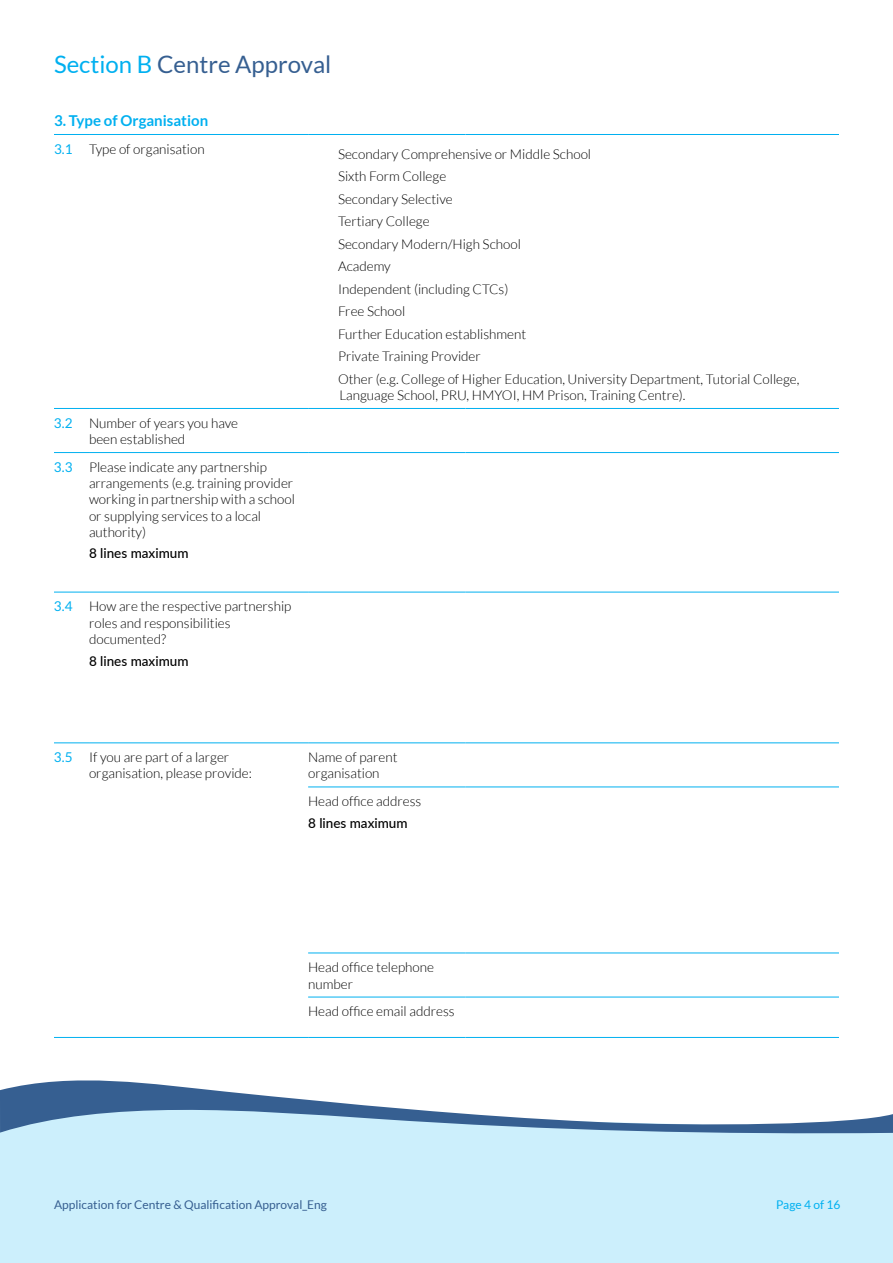
<style>
.page{position:relative;width:893px;height:1263px;background:#fff}
.page>*{position:absolute;margin:0;border:0;box-sizing:border-box;transform-origin:0 0}
.t1{font:24px "Lato";color:#365f91}
.t2{font:700 15px "Lato";color:#00b0f0}
.t3{font:300 13.5px/22.5px "Lato";color:#000}
.t4{font:500 13.5px "Lato";color:#000}
.t5{font:12px "Lato";color:#365f91}
.t6{font:12px "Lato";color:#00b0f0}
.s1{color:#00b0f0}
.s2{font-weight:400;color:#00b0f0}
</style>
<div class="page">
<div style="left:0;top:1135px;width:893px;height:128px;background:#cceffc"></div>
<svg style="left:0;top:1080px;width:893px;height:55px"></svg>
<hr style="left:54px;top:408px;width:35px;height:1px;background:#00b0f0">
<hr style="left:89px;top:408px;width:219px;height:1px;background:#00b0f0">
<hr style="left:308px;top:408px;width:157px;height:1px;background:#00b0f0">
<hr style="left:465px;top:408px;width:374px;height:1px;background:#00b0f0">
<hr style="left:54px;top:452px;width:35px;height:1px;background:#00b0f0">
<hr style="left:89px;top:452px;width:219px;height:1px;background:#00b0f0">
<hr style="left:308px;top:452px;width:157px;height:1px;background:#00b0f0">
<hr style="left:465px;top:452px;width:374px;height:1px;background:#00b0f0">
<hr style="left:54px;top:592px;width:35px;height:1px;background:#00b0f0">
<hr style="left:89px;top:592px;width:219px;height:1px;background:#00b0f0">
<hr style="left:308px;top:592px;width:157px;height:1px;background:#00b0f0">
<hr style="left:465px;top:592px;width:374px;height:1px;background:#00b0f0">
<hr style="left:54px;top:742px;width:35px;height:1px;background:#00b0f0">
<hr style="left:89px;top:742px;width:219px;height:1px;background:#00b0f0">
<hr style="left:308px;top:742px;width:157px;height:1px;background:#00b0f0">
<hr style="left:465px;top:742px;width:374px;height:1px;background:#00b0f0">
<hr style="left:308px;top:786px;width:157px;height:1px;background:#00b0f0">
<hr style="left:465px;top:786px;width:374px;height:1px;background:#00b0f0">
<hr style="left:308px;top:952px;width:157px;height:1px;background:#00b0f0">
<hr style="left:465px;top:952px;width:374px;height:1px;background:#00b0f0">
<hr style="left:308px;top:997px;width:157px;height:1px;background:#00b0f0">
<hr style="left:465px;top:997px;width:374px;height:1px;background:#00b0f0">
<hr style="left:54px;top:1037px;width:35px;height:1px;background:#00b0f0">
<hr style="left:89px;top:1037px;width:219px;height:1px;background:#00b0f0">
<hr style="left:308px;top:1037px;width:157px;height:1px;background:#00b0f0">
<hr style="left:465px;top:1037px;width:374px;height:1px;background:#00b0f0">
<hr style="left:54px;top:134px;width:35px;height:1px;background:#00b0f0">
<hr style="left:89px;top:134px;width:219px;height:1px;background:#00b0f0">
<hr style="left:308px;top:134px;width:157px;height:1px;background:#00b0f0">
<hr style="left:465px;top:134px;width:374px;height:1px;background:#00b0f0">
<h1 class="t1" style="left:54px;top:51px;width:279px"><span class="s1">Section B</span> Centre Approval</h1>
<p class="t2" style="left:54px;top:112px;width:156px">3. Type of Organisation</p>
<p class="t3" style="left:54px;top:138px;width:152px"><span class="s2">3.1</span> Type of organisation</p>
<p class="t3" style="left:338px;top:143px;width:463px">Secondary Comprehensive or Middle School<br>Sixth Form College<br>Secondary Selective<br>Tertiary College<br>Secondary Modern/High School<br>Academy<br>Independent (including CTCs)<br>Free School<br>Further Education establishment<br>Private Training Provider<br>Other (e.g. College of Higher Education, University Department, Tutorial College,</p>
<p class="t3" style="left:339px;top:384px;width:348px">Language School, PRU, HMYOI, HM Prison, Training Centre).</p>
<p class="t3" style="left:89px;top:415px;width:151px;line-height:16.2px;text-indent:-35px"><span class="s2">3.2</span> Number of years you have been established</p>
<p class="t3" style="left:89px;top:459px;width:208px;line-height:16.2px;text-indent:-35px"><span class="s2">3.3</span> Please indicate any partnership arrangements (e.g. training provider working in partnership with a school or supplying services to a local authority)</p>
<p class="t4" style="left:89px;top:543px;width:101px">8 lines maximum</p>
<p class="t3" style="left:89px;top:599px;width:204px;line-height:16.2px;text-indent:-35px"><span class="s2">3.4</span> How are the respective partnership roles and responsibilities documented?</p>
<p class="t4" style="left:89px;top:651px;width:101px">8 lines maximum</p>
<p class="t3" style="left:89px;top:749px;width:165px;line-height:16.2px;text-indent:-35px"><span class="s2">3.5</span> If you are part of a larger organisation, please provide:</p>
<p class="t3" style="left:308px;top:749px;width:91px;line-height:16.2px">Name of parent organisation</p>
<p class="t3" style="left:308px;top:790px;width:115px">Head office address</p>
<p class="t4" style="left:308px;top:813px;width:101px">8 lines maximum</p>
<p class="t3" style="left:308px;top:959px;width:127px;line-height:16.2px">Head office telephone number</p>
<p class="t3" style="left:308px;top:1000px;width:148px">Head office email address</p>
<p class="t5" style="left:54px;top:1198px;width:274px">Application for Centre &amp; Qualification Approval_Eng</p>
<p class="t6" style="left:776px;top:1198px;width:66px">Page 4 of 16</p>
</div>
